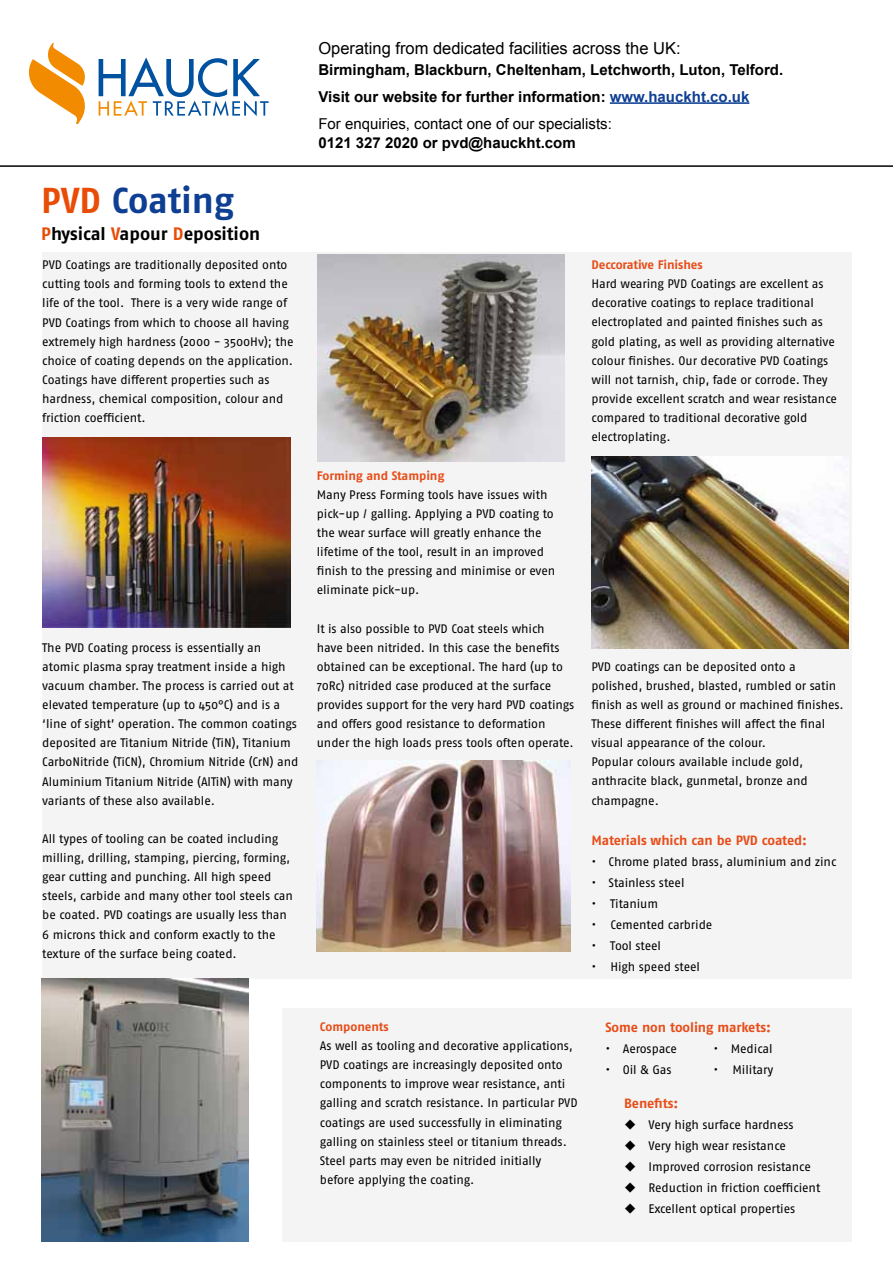
<style>
.page{position:relative;width:893px;height:1263px;background:#fff}
.page>*{position:absolute;margin:0;border:0;box-sizing:border-box;transform-origin:0 0}
.t1{font:700 36px "Fago OT";letter-spacing:-.005em;color:#0f3f93}
.t2{font:700 18px "Fago OT";color:#000}
.t3{font:16.5px "Arial";color:#000}
.t4{font:700 15px/27px "Arial";color:#000}
.t5{font:700 13.5px "Fago OT";letter-spacing:-.01em;color:#e74d19}
.t6{font:12.3px/19px "Fago OT";letter-spacing:-.005em;color:#000}
.t7{font:700 12.3px "Fago OT";letter-spacing:-.01em;color:#e74d19}
.s1{color:#e94c05}
.s2{color:#0f3f93}
.s3{font-weight:400}
</style>
<div class="page">
<div style="left:282px;top:1008px;width:570px;height:233px;background:#f4f4f4"></div>
<div style="left:42px;top:252px;width:810px;height:726px;background:#f4f4f4"></div>
<hr style="left:0;top:165px;width:893px;height:2px;background:#000">
<hr style="left:610px;top:102px;width:139px;height:2px;background:#0f3f93">
<svg style="left:99px;top:57px;width:170px;height:59px"></svg>
<svg style="left:29px;top:43px;width:56px;height:81px"></svg>
<img style="left:43px;top:437px;width:247px;height:190px">
<img style="left:41px;top:978px;width:208px;height:263px">
<img style="left:318px;top:255px;width:246px;height:206px">
<img style="left:317px;top:761px;width:254px;height:190px">
<img style="left:592px;top:457px;width:256px;height:192px">
<h1 class="t1" style="left:41px;top:178px;width:194px"><span class="s1">PVD</span> Coating</h1>
<h2 class="t2" style="left:41px;top:223px;width:221px"><span class="s1">P</span>hysical <span class="s1">V</span>apour <span class="s1">D</span>eposition</h2>
<p class="t6" style="left:42px;top:255px;width:253px">PVD Coatings are traditionally deposited onto cutting tools and forming tools to extend the life of the tool. There is a very wide range of PVD Coatings from which to choose all having extremely high hardness (2000 - 3500Hv); the choice of coating depends on the application.<br>Coatings have different properties such as hardness, chemical composition, colour and friction coefficient.</p>
<p class="t6" style="left:42px;top:638px;width:258px">The PVD Coating process is essentially an atomic plasma spray treatment inside a high vacuum chamber. The process is carried out at elevated temperature (up to 450°C) and is a ‘line of sight’ operation. The common coatings deposited are Titanium Nitride (TiN), Titanium CarboNitride (TiCN), Chromium Nitride (CrN) and Aluminium Titanium Nitride (AlTiN) with many variants of these also available.</p>
<p class="t6" style="left:42px;top:829px;width:252px">All types of tooling can be coated including milling, drilling, stamping, piercing, forming, gear cutting and punching. All high speed steels, carbide and many other tool steels can be coated. PVD coatings are usually less than 6 microns thick and conform exactly to the texture of the surface being coated.</p>
<h3 class="t3" style="left:318px;top:37px;width:364px">Operating from dedicated facilities across the UK:</h3>
<p class="t4" style="left:318px;top:56px;width:466px">Birmingham, Blackburn, Cheltenham, Letchworth, Luton, Telford.<br>Visit our website for further information: <span class="s2">www.hauckht.co.uk<br></span><span class="s3">For enquiries, contact one of our specialists:</span></p>
<p class="t4" style="left:318px;top:130px;width:259px">0121 327 2020 or pvd@hauckht.com</p>
<p class="t7" style="left:317px;top:468px;width:129px">Forming and Stamping</p>
<p class="t6" style="left:317px;top:485px;width:240px">Many Press Forming tools have issues with pick-up / galling. Applying a PVD coating to the wear surface will greatly enhance the lifetime of the tool, result in an improved finish to the pressing and minimise or even eliminate pick-up.</p>
<p class="t6" style="left:317px;top:619px;width:259px">It is also possible to PVD Coat steels which<br>have been nitrided. In this case the benefits obtained can be exceptional. The hard (up to 70Rc) nitrided case produced at the surface provides support for the very hard PVD coatings and offers good resistance to deformation under the high loads press tools often operate.</p>
<p class="t7" style="left:591px;top:257px;width:113px">Deccorative Finishes</p>
<p class="t6" style="left:591px;top:274px;width:247px">Hard wearing PVD Coatings are excellent as decorative coatings to replace traditional electroplated and painted finishes such as gold plating, as well as providing alternative colour finishes. Our decorative PVD Coatings will not tarnish, chip, fade or corrode. They provide excellent scratch and wear resistance compared to traditional decorative gold electroplating.</p>
<p class="t6" style="left:591px;top:657px;width:254px">PVD coatings can be deposited onto a polished, brushed, blasted, rumbled or satin finish as well as ground or machined finishes.<br>These different finishes will affect the final visual appearance of the colour.<br>Popular colours available include gold, anthracite black, gunmetal, bronze and champagne.</p>
<p class="t5" style="left:591px;top:832px;width:217px">Materials which can be PVD coated:</p>
<p class="t6" style="left:591px;top:852px;width:246px">• Chrome plated brass, aluminium and zinc</p>
<p class="t6" style="left:591px;top:873px;width:95px">• Stainless steel</p>
<p class="t6" style="left:591px;top:894px;width:68px">• Titanium</p>
<p class="t6" style="left:591px;top:915px;width:123px">• Cemented carbride</p>
<p class="t6" style="left:591px;top:936px;width:71px">• Tool steel</p>
<p class="t6" style="left:591px;top:957px;width:110px">• High speed steel</p>
<p class="t7" style="left:320px;top:1019px;width:70px">Components</p>
<p class="t6" style="left:320px;top:1036px;width:259px">As well as tooling and decorative applications, PVD coatings are increasingly deposited onto components to improve wear resistance, anti galling and scratch resistance. In particular PVD coatings are used successfully in eliminating galling on stainless steel or titanium threads.<br>Steel parts may even be nitrided initially before applying the coating.</p>
<p class="t5" style="left:605px;top:1019px;width:167px">Some non tooling markets:</p>
<p class="t6" style="left:605px;top:1039px;width:73px">• Aerospace</p>
<p class="t6" style="left:713px;top:1039px;width:60px">• Medical</p>
<p class="t6" style="left:605px;top:1060px;width:68px">• Oil &amp; Gas</p>
<p class="t6" style="left:713px;top:1060px;width:61px">• Military</p>
<p class="t5" style="left:624px;top:1095px;width:56px">Benefits:</p>
<p class="t6" style="left:624px;top:1115px;width:171px">◆ Very high surface hardness</p>
<p class="t6" style="left:624px;top:1136px;width:163px">◆ Very high wear resistance</p>
<p class="t6" style="left:624px;top:1157px;width:188px">◆ Improved corrosion resistance</p>
<p class="t6" style="left:624px;top:1178px;width:198px">◆ Reduction in friction coefficient</p>
<p class="t6" style="left:624px;top:1199px;width:173px">◆ Excellent optical properties</p>
</div>
